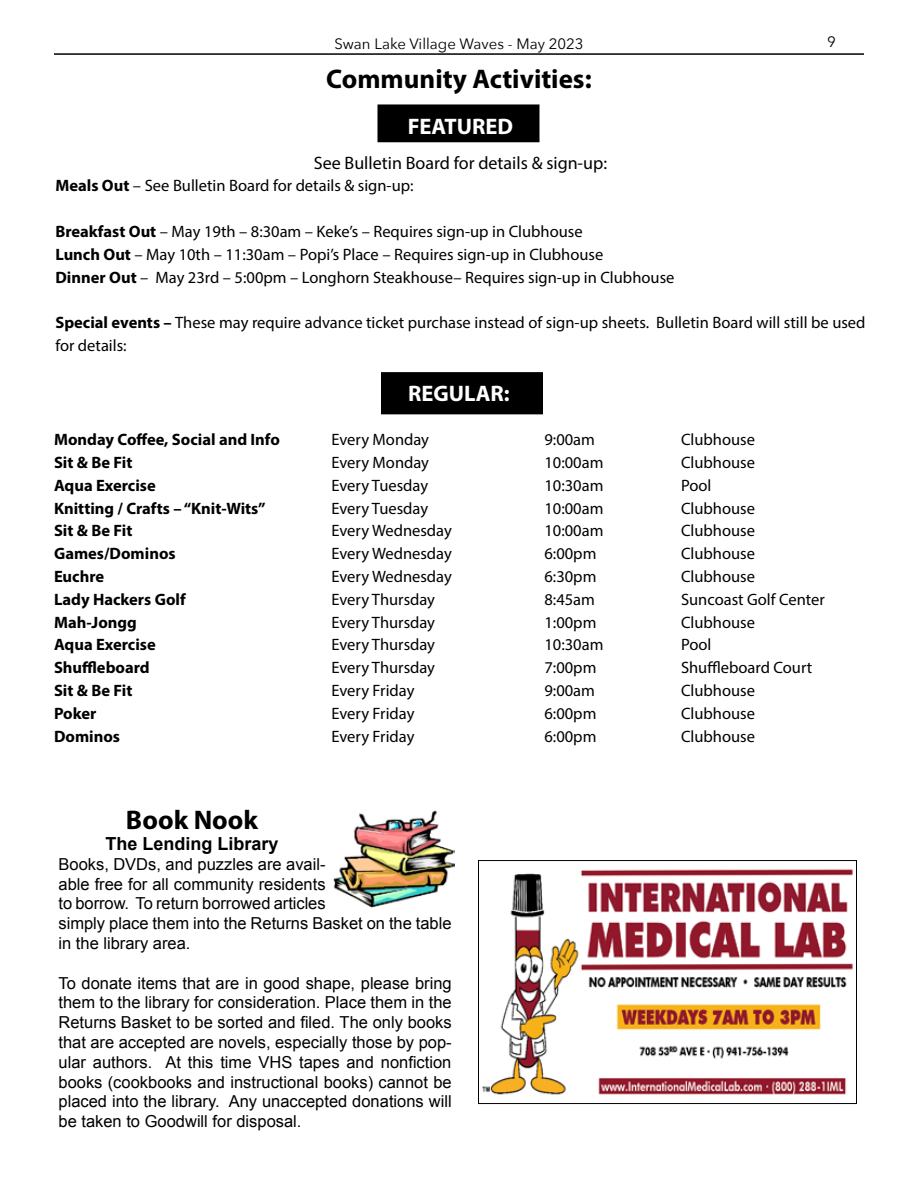
<style>
.page{position:relative;width:918px;height:1188px;background:#fff}
.page>*{position:absolute;margin:0;border:0;box-sizing:border-box;transform-origin:0 0}
.t1{font:700 27px "Myriad Pro";color:#000}
.t2{font:700 22.5px "Myriad Pro";color:#fff}
.t3{font:18px "Myriad Pro";color:#000}
.t4{font:700 18px "Arial";color:#000}
.t5{font:16.5px/22.8px "Myriad Pro";color:#000}
.t6{font:16.5px/19.8px "Arial";color:#000}
.t7{font:700 16.5px "Myriad Pro";color:#000}
.t8{font:15px "Avenir Next";color:#000}
.s1{font-weight:700}
</style>
<div class="page">
<hr style="left:54px;top:53px;width:810px;height:2px;background:#000">
<div style="left:378px;top:105px;width:161px;height:37px;background:#000"></div>
<div style="left:377px;top:104px;width:162px;height:38px;border:2px solid #000"></div>
<div style="left:382px;top:373px;width:160px;height:41px;background:#000"></div>
<div style="left:381px;top:372px;width:162px;height:42px;border:2px solid #000"></div>
<img style="left:333px;top:810px;width:121px;height:97px">
<img style="left:482px;top:869px;width:371px;height:226px">
<div style="left:478px;top:860px;width:379px;height:244px;border:1px solid #000"></div>
<p class="t8" style="left:334px;top:31px;width:251px">Swan Lake Village Waves - May 2023</p>
<p class="t8" style="left:827px;top:29px;width:10px">9</p>
<h1 class="t1" style="left:326px;top:61px;width:267px">Community Activities:</h1>
<h2 class="t2" style="left:408px;top:112px;width:107px">FEATURED</h2>
<p class="t3" style="left:314px;top:151px;width:295px">See Bulletin Board for details &amp; sign-up:</p>
<p class="t5" style="left:55px;top:174px;width:360px"><span class="s1">Meals Out</span> – See Bulletin Board for details &amp; sign-up:</p>
<p class="t5" style="left:55px;top:220px;width:621px"><span class="s1">Breakfast Out</span> – May 19th – 8:30am – Keke’s – Requires sign-up in Clubhouse<br><span class="s1">Lunch Out</span> – May 10th – 11:30am – Popi’s Place – Requires sign-up in Clubhouse<br><span class="s1">Dinner Out</span> – May 23rd – 5:00pm – Longhorn Steakhouse– Requires sign-up in Clubhouse</p>
<p class="t5" style="left:55px;top:311px;width:812px"><span class="s1">Special events –</span> These may require advance ticket purchase instead of sign-up sheets. Bulletin Board will still be used for details:</p>
<h2 class="t2" style="left:408px;top:379px;width:103px">REGULAR:</h2>
<p class="t7" style="left:54px;top:429px;width:227px">Monday Coffee, Social and Info</p>
<p class="t5" style="left:331px;top:428px;width:99px">Every Monday</p>
<p class="t5" style="left:544px;top:428px;width:52px">9:00am</p>
<p class="t5" style="left:681px;top:428px;width:76px">Clubhouse</p>
<p class="t7" style="left:54px;top:452px;width:80px">Sit &amp; Be Fit</p>
<p class="t5" style="left:331px;top:451px;width:99px">Every Monday</p>
<p class="t5" style="left:544px;top:451px;width:60px">10:00am</p>
<p class="t5" style="left:681px;top:451px;width:76px">Clubhouse</p>
<p class="t7" style="left:54px;top:474px;width:103px">Aqua Exercise</p>
<p class="t5" style="left:331px;top:474px;width:98px">Every Tuesday</p>
<p class="t5" style="left:544px;top:474px;width:60px">10:30am</p>
<p class="t5" style="left:681px;top:474px;width:32px">Pool</p>
<p class="t7" style="left:54px;top:497px;width:213px">Knitting / Crafts – “Knit-Wits”</p>
<p class="t5" style="left:331px;top:496px;width:98px">Every Tuesday</p>
<p class="t5" style="left:544px;top:496px;width:60px">10:00am</p>
<p class="t5" style="left:681px;top:496px;width:76px">Clubhouse</p>
<p class="t7" style="left:54px;top:520px;width:80px">Sit &amp; Be Fit</p>
<p class="t5" style="left:331px;top:519px;width:122px">Every Wednesday</p>
<p class="t5" style="left:544px;top:519px;width:60px">10:00am</p>
<p class="t5" style="left:681px;top:519px;width:76px">Clubhouse</p>
<p class="t7" style="left:54px;top:543px;width:123px">Games/Dominos</p>
<p class="t5" style="left:331px;top:542px;width:122px">Every Wednesday</p>
<p class="t5" style="left:544px;top:542px;width:53px">6:00pm</p>
<p class="t5" style="left:681px;top:542px;width:76px">Clubhouse</p>
<p class="t7" style="left:54px;top:566px;width:52px">Euchre</p>
<p class="t5" style="left:331px;top:565px;width:122px">Every Wednesday</p>
<p class="t5" style="left:544px;top:565px;width:53px">6:30pm</p>
<p class="t5" style="left:681px;top:565px;width:76px">Clubhouse</p>
<p class="t7" style="left:54px;top:588px;width:133px">Lady Hackers Golf</p>
<p class="t5" style="left:331px;top:588px;width:105px">Every Thursday</p>
<p class="t5" style="left:544px;top:588px;width:52px">8:45am</p>
<p class="t5" style="left:681px;top:588px;width:145px">Suncoast Golf Center</p>
<p class="t7" style="left:54px;top:611px;width:84px">Mah-Jongg</p>
<p class="t5" style="left:331px;top:610px;width:105px">Every Thursday</p>
<p class="t5" style="left:544px;top:610px;width:53px">1:00pm</p>
<p class="t5" style="left:681px;top:610px;width:76px">Clubhouse</p>
<p class="t7" style="left:54px;top:634px;width:103px">Aqua Exercise</p>
<p class="t5" style="left:331px;top:633px;width:105px">Every Thursday</p>
<p class="t5" style="left:544px;top:633px;width:60px">10:30am</p>
<p class="t5" style="left:681px;top:633px;width:32px">Pool</p>
<p class="t7" style="left:54px;top:657px;width:97px">Shuffleboard</p>
<p class="t5" style="left:331px;top:656px;width:105px">Every Thursday</p>
<p class="t5" style="left:544px;top:656px;width:53px">7:00pm</p>
<p class="t5" style="left:681px;top:656px;width:133px">Shuffleboard Court</p>
<p class="t7" style="left:54px;top:680px;width:80px">Sit &amp; Be Fit</p>
<p class="t5" style="left:331px;top:679px;width:84px">Every Friday</p>
<p class="t5" style="left:544px;top:679px;width:52px">9:00am</p>
<p class="t5" style="left:681px;top:679px;width:76px">Clubhouse</p>
<p class="t7" style="left:54px;top:702px;width:44px">Poker</p>
<p class="t5" style="left:331px;top:702px;width:84px">Every Friday</p>
<p class="t5" style="left:544px;top:702px;width:53px">6:00pm</p>
<p class="t5" style="left:681px;top:702px;width:76px">Clubhouse</p>
<p class="t7" style="left:54px;top:725px;width:68px">Dominos</p>
<p class="t5" style="left:331px;top:724px;width:84px">Every Friday</p>
<p class="t5" style="left:544px;top:724px;width:53px">6:00pm</p>
<p class="t5" style="left:681px;top:724px;width:76px">Clubhouse</p>
<h1 class="t1" style="left:126px;top:802px;width:134px">Book Nook</h1>
<p class="t4" style="left:106px;top:834px;width:175px">The Lending Library</p>
<p class="t6" style="left:58px;top:854px;width:395px">Books, DVDs, and puzzles are avail-<br>able free for all community residents<br>to borrow. To return borrowed articles<br>simply place them into the Returns Basket on the table in the library area.</p>
<p class="t6" style="left:58px;top:973px;width:395px;text-align:justify">To donate items that are in good shape, please bring them to the library for consideration. Place them in the Returns Basket to be sorted and filed. The only books that are accepted are novels, especially those by pop&shy;ular authors. At this time VHS tapes and nonfiction books (cookbooks and instructional books) cannot be placed into the library. Any unaccepted donations will be taken to Goodwill for disposal.</p>
</div>
